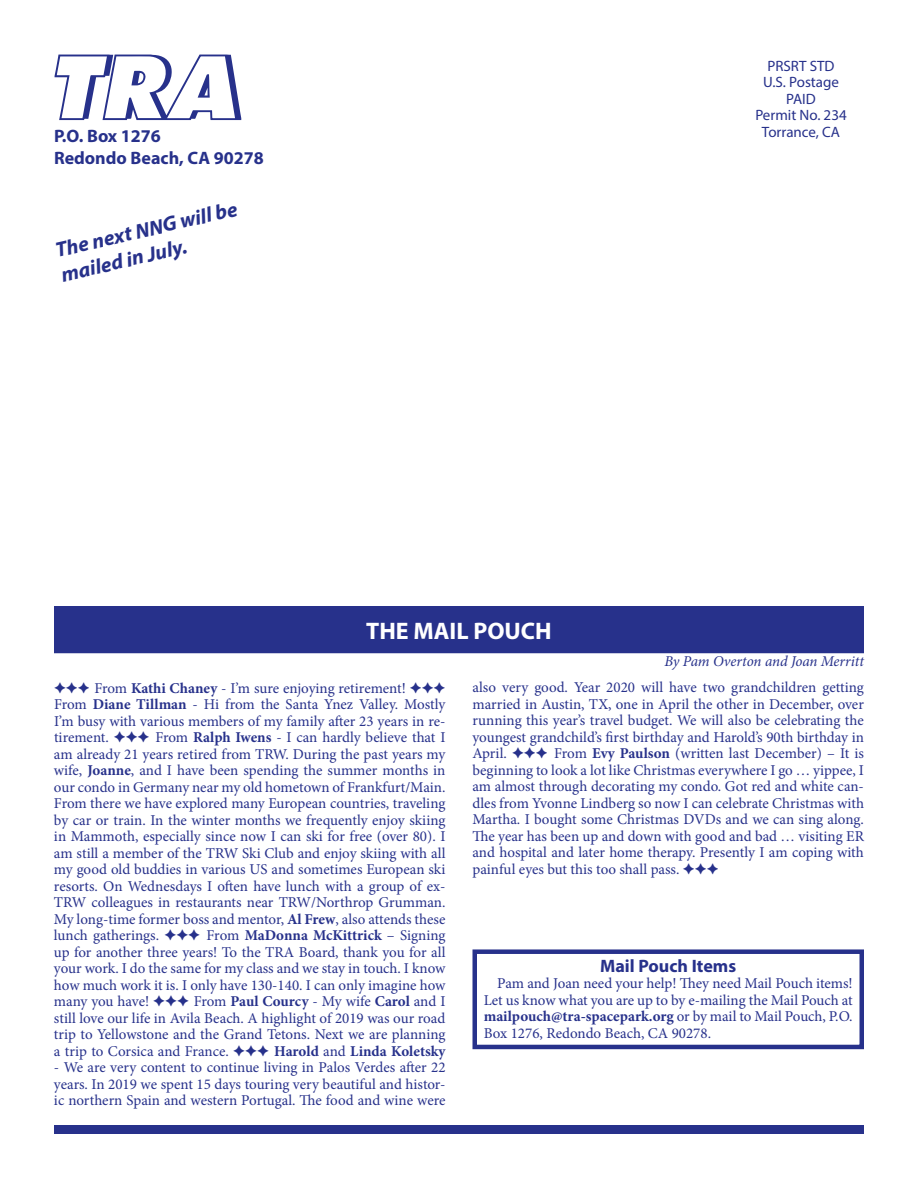
<style>
.page{position:relative;width:918px;height:1188px;background:#fff}
.page>*{position:absolute;margin:0;border:0;box-sizing:border-box;transform-origin:0 0}
.t1{font:700 24px "Myriad Pro";color:#fff}
.t2{font:italic 700 21px/25.2px "Myriad Pro";color:#27318b}
.t3{font:700 18px/21.6px "Myriad Pro";color:#27318b}
.t4{font:15px/16.5px "Minion Pro";letter-spacing:-.005em;color:#27318b;text-align:justify}
.t5{font:15px/16.5px "Myriad Pro";color:#27318b;text-align:center}
.t6{font:italic 15px "Minion Pro";letter-spacing:-.01em;color:#27318b}
.s1{font-weight:700}
</style>
<div class="page">
<svg style="left:55px;top:55px;width:186px;height:65px"></svg>
<div style="left:54px;top:1125px;width:810px;height:9px;background:#27318b"></div>
<div style="left:54px;top:606px;width:810px;height:47px;background:#27318b"></div>
<div style="left:472px;top:949px;width:392px;height:100px;border:4px solid #27318b"></div>
<p class="t3" style="left:54px;top:125px;width:211px">P.O. Box 1276<br>Redondo Beach, CA 90278</p>
<h2 class="t2" style="left:53px;top:237px;width:187px;rotate:-13deg">The next NNG will be mailed in July.</h2>
<p class="t5" style="left:755px;top:57px;width:93px">PRSRT STD<br>U.S. Postage<br>PAID<br>Permit No. 234<br>Torrance, CA</p>
<h1 class="t1" style="left:366px;top:615px;width:187px">THE MAIL POUCH</h1>
<p class="t6" style="left:664px;top:651px;width:201px">By Pam Overton and Joan Merritt</p>
<p class="t4" style="left:54px;top:680px;width:393px">✦✦✦ From <span class="s1">Kathi Chaney</span> - I’m sure enjoying retirement! ✦✦✦ From <span class="s1">Diane Tillman</span> - Hi from the Santa Ynez Valley. Mostly I’m busy with various members of my family after 23 years in re&shy;tirement. ✦✦✦ From <span class="s1">Ralph Iwens</span> - I can hardly believe that I am already 21 years retired from TRW. During the past years my wife, <span class="s1">Joanne</span>, and I have been spending the summer months in our condo in Germany near my old hometown of Frankfurt/Main.<br>From there we have explored many European countries, traveling by car or train. In the winter months we frequently enjoy skiing in Mammoth, especially since now I can ski for free (over 80). I am still a member of the TRW Ski Club and enjoy skiing with all my good old buddies in various US and sometimes European ski resorts. On Wednesdays I often have lunch with a group of ex-TRW colleagues in restaurants near TRW/Northrop Grumman.<br>My long-time former boss and mentor, <span class="s1">Al Frew</span>, also attends these lunch gatherings. ✦✦✦ From <span class="s1">MaDonna McKittrick</span> – Signing up for another three years! To the TRA Board, thank you for all your work. I do the same for my class and we stay in touch. I know how much work it is. I only have 130-140. I can only imagine how many you have! ✦✦✦ From <span class="s1">Paul Courcy</span> - My wife <span class="s1">Carol</span> and I still love our life in Avila Beach. A highlight of 2019 was our road trip to Yellowstone and the Grand Tetons. Next we are planning a trip to Corsica and France. ✦✦✦ <span class="s1">Harold</span> and <span class="s1">Linda Koletsky</span></p>
<p class="t4" style="left:54px;top:1059px;width:393px">- We are very content to continue living in Palos Verdes after 22 years. In 2019 we spent 15 days touring very beautiful and histor&shy;ic northern Spain and western Portugal. The food and wine were</p>
<p class="t4" style="left:472px;top:679px;width:393px">also very good. Year 2020 will have two grandchildren getting married in Austin, TX, one in April the other in December, over running this year’s travel budget. We will also be celebrating the youngest grandchild’s first birthday and Harold’s 90th birthday in April. ✦✦✦ From <span class="s1">Evy Paulson</span> (written last December) – It is beginning to look a lot like Christmas everywhere I go … yippee, I am almost through decorating my condo. Got red and white can&shy;dles from Yvonne Lindberg so now I can celebrate Christmas with Martha. I bought some Christmas DVDs and we can sing along.<br>The year has been up and down with good and bad … visiting ER and hospital and later home therapy. Presently I am coping with painful eyes but this too shall pass. ✦✦✦</p>
<p class="t3" style="left:600px;top:955px;width:138px">Mail Pouch Items</p>
<p class="t4" style="left:484px;top:975px;width:371px;text-indent:14px">Pam and Joan need your help! They need Mail Pouch items!<br>Let us know what you are up to by e-mailing the Mail Pouch at <span class="s1">mailpouch@tra-spacepark.org</span> or by mail to Mail Pouch, P.O.<br>Box 1276, Redondo Beach, CA 90278.</p>
</div>
